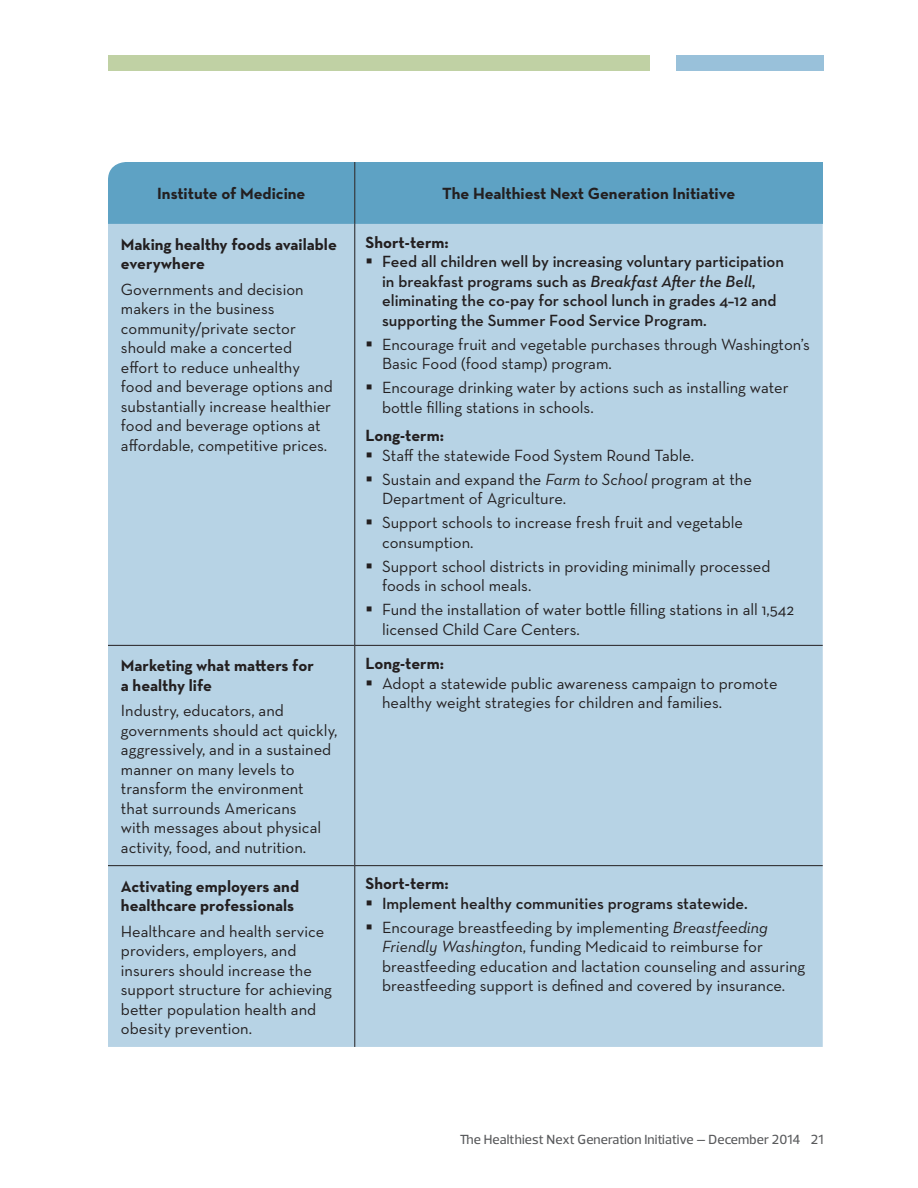
<style>
.page{position:relative;width:918px;height:1188px;background:#fff}
.page>*{position:absolute;margin:0;border:0;box-sizing:border-box;transform-origin:0 0}
.t1{font:16.5px/19.5px "Neutraface Text";color:#231f20}
.t2{font:600 16.5px/19.5px "Neutraface Text";color:#231f20}
.t3{font:700 16.5px/19.5px "Neutraface Text";color:#231f20}
.t4{font:500 13.5px "Prelo";letter-spacing:.01em;color:#58595b}
.s1{font-style:italic}
.s2{font-weight:400}
.s3{font-weight:400;font-style:italic}
</style>
<div class="page">
<div style="left:676px;top:56px;width:148px;height:15px;background:#99c1da"></div>
<div style="left:108px;top:56px;width:541px;height:15px;background:#c0d1a4"></div>
<div style="left:108px;top:162px;width:246px;height:62px;background:#5ea2c4"></div>
<div style="left:355px;top:162px;width:468px;height:62px;background:#5ea2c4"></div>
<div style="left:108px;top:224px;width:715px;height:823px;background:#b7d3e5"></div>
<hr style="left:354px;top:224px;width:1px;height:421px;background:#231f20">
<hr style="left:108px;top:645px;width:247px;height:1px;background:#231f20">
<hr style="left:355px;top:645px;width:468px;height:1px;background:#231f20">
<hr style="left:354px;top:646px;width:1px;height:219px;background:#231f20">
<hr style="left:108px;top:865px;width:247px;height:1px;background:#231f20">
<hr style="left:355px;top:865px;width:468px;height:1px;background:#231f20">
<hr style="left:354px;top:866px;width:1px;height:181px;background:#231f20">
<hr style="left:354px;top:162px;width:1px;height:62px;background:#231f20">
<svg style="left:367px;top:259px;width:5px;height:4px"></svg>
<svg style="left:367px;top:341px;width:5px;height:5px"></svg>
<svg style="left:367px;top:385px;width:5px;height:5px"></svg>
<svg style="left:367px;top:452px;width:5px;height:5px"></svg>
<svg style="left:367px;top:476px;width:5px;height:5px"></svg>
<svg style="left:367px;top:520px;width:5px;height:5px"></svg>
<svg style="left:367px;top:563px;width:5px;height:5px"></svg>
<svg style="left:367px;top:607px;width:5px;height:5px"></svg>
<svg style="left:367px;top:680px;width:5px;height:5px"></svg>
<svg style="left:367px;top:900px;width:5px;height:5px"></svg>
<svg style="left:367px;top:924px;width:5px;height:5px"></svg>
<p class="t3" style="left:157px;top:184px;width:150px">Institute of Medicine</p>
<p class="t3" style="left:442px;top:184px;width:295px">The Healthiest Next Generation Initiative</p>
<p class="t3" style="left:121px;top:234px;width:217px">Making healthy foods available everywhere</p>
<p class="t1" style="left:121px;top:279px;width:213px">Governments and decision makers in the business community/private sector should make a concerted effort to reduce unhealthy food and beverage options and substantially increase healthier food and beverage options at affordable, competitive prices.</p>
<p class="t3" style="left:366px;top:232px;width:85px">Short-term:</p>
<p class="t2" style="left:382px;top:252px;width:404px">Feed all children well by increasing voluntary participation in breakfast programs such as <span class="s1">Breakfast After the Bell</span>, eliminating the co-pay for school lunch in grades 4–12 and supporting the Summer Food Service Program.</p>
<p class="t1" style="left:382px;top:334px;width:429px">Encourage fruit and vegetable purchases through Washington’s<br>Basic Food (food stamp) program.</p>
<p class="t1" style="left:382px;top:378px;width:408px">Encourage drinking water by actions such as installing water bottle filling stations in schools.</p>
<p class="t3" style="left:366px;top:426px;width:80px">Long-term:</p>
<p class="t1" style="left:382px;top:443px;width:371px;line-height:24px">Staff the statewide Food System Round Table.<br>Sustain and expand the <span class="s1">Farm to School</span> program at the</p>
<p class="t1" style="left:382px;top:486px;width:363px;line-height:24px">Department of Agriculture.<br>Support schools to increase fresh fruit and vegetable</p>
<p class="t1" style="left:382px;top:530px;width:390px;line-height:24px">consumption.<br>Support school districts in providing minimally processed</p>
<p class="t1" style="left:382px;top:573px;width:414px;line-height:24px">foods in school meals.<br>Fund the installation of water bottle filling stations in all 1,542</p>
<p class="t1" style="left:382px;top:619px;width:199px">licensed Child Care Centers.</p>
<p class="t3" style="left:121px;top:656px;width:194px">Marketing what matters for a healthy life</p>
<p class="t1" style="left:121px;top:701px;width:218px">Industry, educators, and governments should act quickly, aggressively, and in a sustained manner on many levels to transform the environment<br>that surrounds Americans<br>with messages about physical activity, food, and nutrition.</p>
<p class="t3" style="left:121px;top:876px;width:180px">Activating employers and healthcare professionals</p>
<p class="t1" style="left:121px;top:921px;width:213px">Healthcare and health service providers, employers, and insurers should increase the support structure for achieving better population health and obesity prevention.</p>
<p class="t3" style="left:366px;top:654px;width:80px">Long-term:</p>
<p class="t1" style="left:382px;top:673px;width:397px">Adopt a statewide public awareness campaign to promote healthy weight strategies for children and families.</p>
<p class="t3" style="left:366px;top:874px;width:85px">Short-term:</p>
<p class="t2" style="left:382px;top:891px;width:387px;line-height:24px">Implement healthy communities programs statewide.<br><span class="s2">Encourage breastfeeding by implementing</span> <span class="s3">Breastfeeding</span></p>
<p class="t1" style="left:382px;top:937px;width:425px"><span class="s1">Friendly Washington</span>, funding Medicaid to reimburse for breastfeeding education and lactation counseling and assuring breastfeeding support is defined and covered by insurance.</p>
<p class="t4" style="left:460px;top:1131px;width:365px">The Healthiest Next Generation Initiative – December 2014 21</p>
</div>
